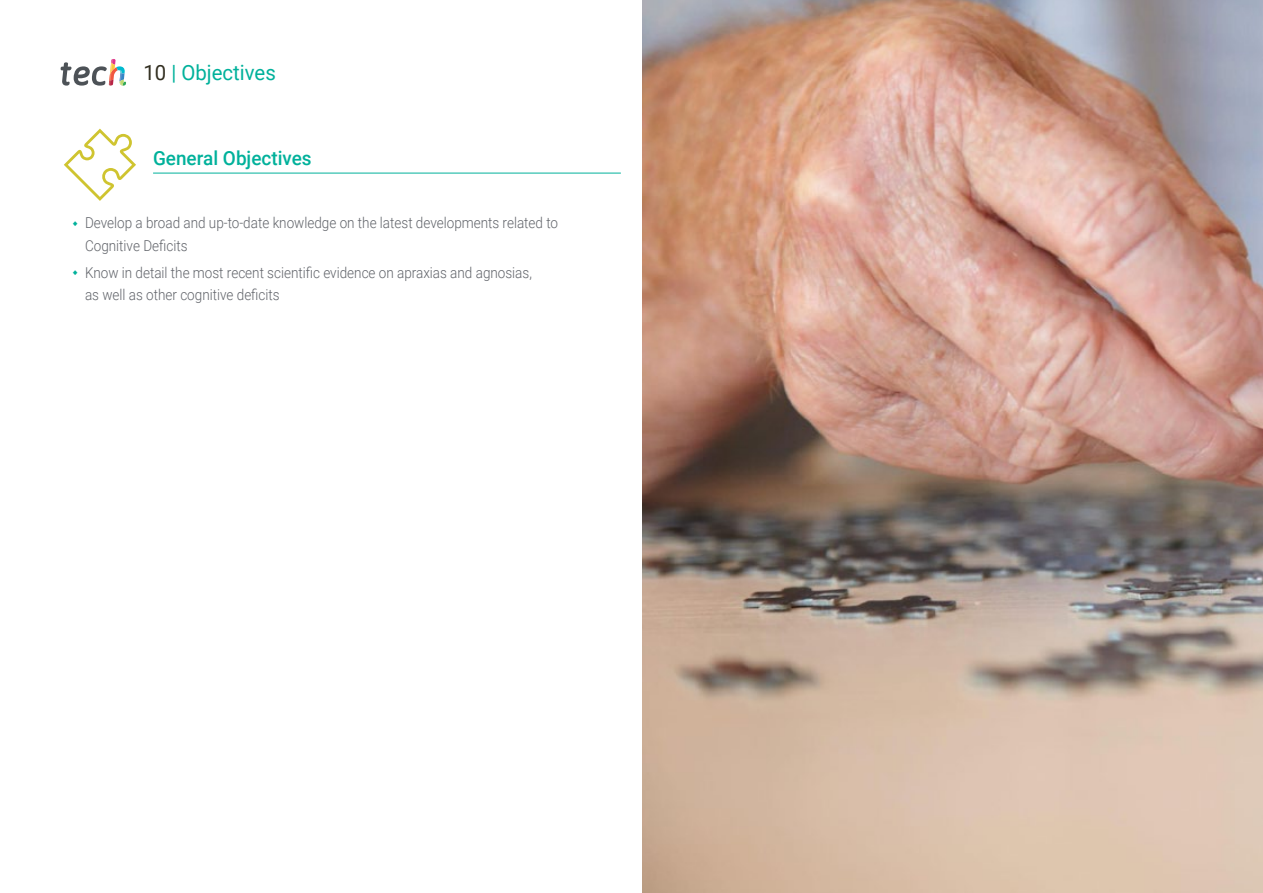
<style>
.page{position:relative;width:1263px;height:893px;background:#fff}
.page>*{position:absolute;margin:0;border:0;box-sizing:border-box;transform-origin:0 0}
.t1{font:21px "Roboto";color:#00b19b}
.t2{font:500 19.5px "Roboto";color:#00b19b}
.t3{font:300 15px/22.5px "Roboto";color:#61646a;scale:.9 1}
.s1{color:#312e20}
</style>
<div class="page">
<img style="left:642px;top:0;width:621px;height:893px">
<svg style="left:61px;top:59px;width:65px;height:27px"></svg>
<hr style="left:153px;top:173px;width:468px;height:1px;background:#00b19b">
<svg style="left:64px;top:129px;width:72px;height:72px"></svg>
<h1 class="t1" style="left:144px;top:57px;width:134px"><span class="s1">10</span> | Objectives</h1>
<h2 class="t2" style="left:153px;top:144px;width:160px">General Objectives</h2>
<p class="t3" style="left:85px;top:211px;width:527px">Develop a broad and up-to-date knowledge on the latest developments related to<br>Cognitive Deficits</p>
<p class="t3" style="left:85px;top:260px;width:498px">Know in detail the most recent scientific evidence on apraxias and agnosias, as well as other cognitive deficits</p>
</div>
